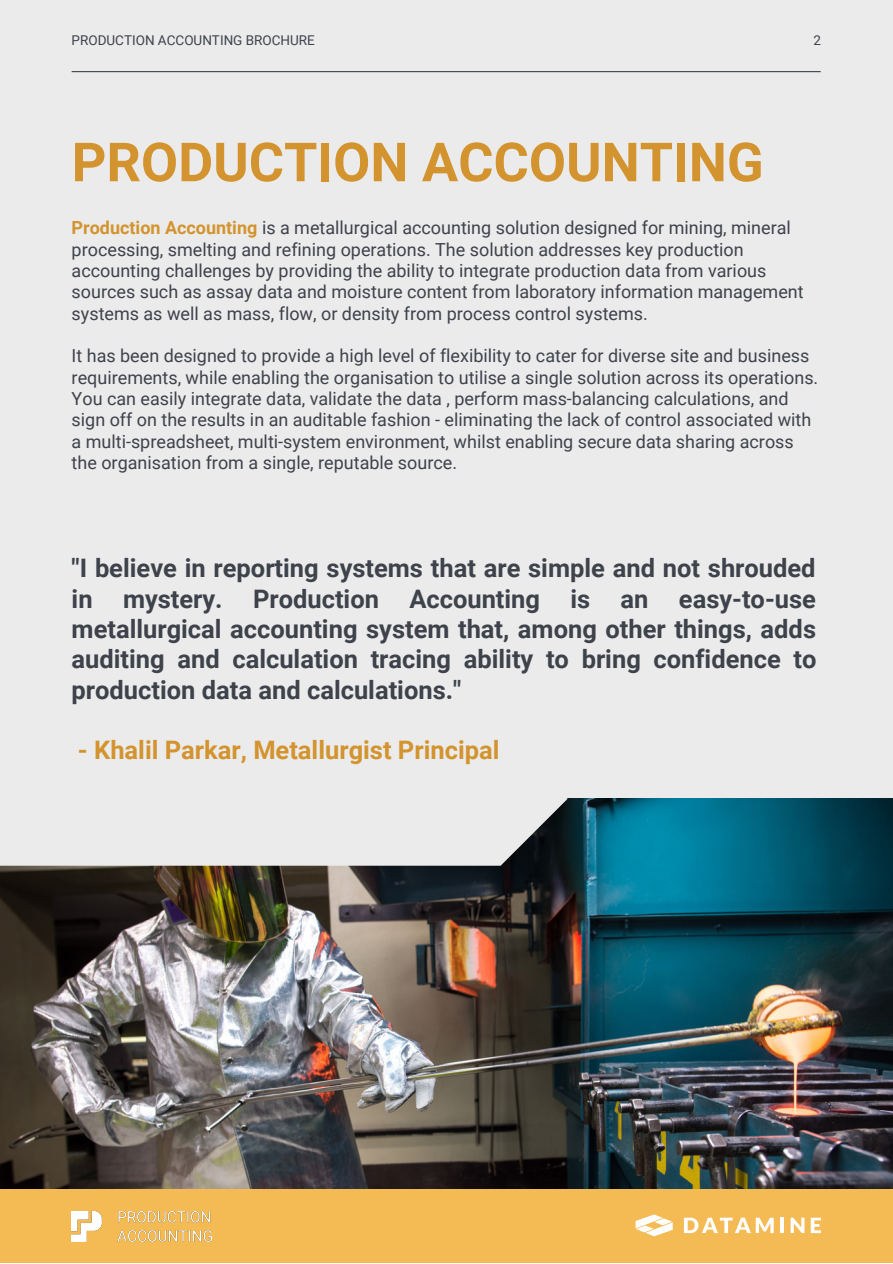
<style>
.page{position:relative;width:893px;height:1264px;background:#fff}
.page>*{position:absolute;margin:0;border:0;box-sizing:border-box;transform-origin:0 0}
.t1{font:700 54px "Roboto";color:#d3942f}
.t2{font:700 25.5px/30.3px "Roboto";color:#3e424b;text-align:justify}
.t3{font:700 25.5px "Roboto";color:#d3942f}
.t4{font:18px/21.3px "Roboto";color:#3e424b}
.t5{font:13.5px "Roboto";color:#3e424b}
.s1{font-weight:700;color:#d3942f}
</style>
<div class="page">
<div style="left:0;top:0;width:892px;height:1262px;background:#ebebeb"></div>
<img style="left:0;top:798px;width:892px;height:391px">
<div style="left:0;top:1189px;width:892px;height:73px;background:#f4ba53"></div>
<img style="left:72px;top:1211px;width:139px;height:29px">
<hr style="left:72px;top:71px;width:748px;height:1px;background:#3e424b">
<svg style="left:684px;top:1217px;width:89px;height:16px"></svg>
<hr style="left:780px;top:1217px;width:4px;height:15px;background:#fff">
<svg style="left:790px;top:1217px;width:14px;height:15px"></svg>
<svg style="left:810px;top:1217px;width:11px;height:16px"></svg>
<svg style="left:635px;top:1214px;width:37px;height:22px"></svg>
<svg style="left:0;top:798px;width:567px;height:67px"></svg>
<p class="t5" style="left:72px;top:33px;width:245px">PRODUCTION ACCOUNTING BROCHURE</p>
<p class="t5" style="left:813px;top:33px;width:9px">2</p>
<h1 class="t1" style="left:72px;top:131px;width:693px">PRODUCTION ACCOUNTING</h1>
<p class="t4" style="left:72px;top:217px;width:733px"><span class="s1">Production Accounting</span> is a metallurgical accounting solution designed for mining, mineral processing, smelting and refining operations. The solution addresses key production accounting challenges by providing the ability to integrate production data from various sources such as assay data and moisture content from laboratory information management systems as well as mass, flow, or density from process control systems.</p>
<p class="t4" style="left:72px;top:345px;width:748px">It has been designed to provide a high level of flexibility to cater for diverse site and business requirements, while enabling the organisation to utilise a single solution across its operations.<br>You can easily integrate data, validate the data , perform mass-balancing calculations, and sign off on the results in an auditable fashion - eliminating the lack of control associated with a multi-spreadsheet, multi-system environment, whilst enabling secure data sharing across the organisation from a single, reputable source.</p>
<p class="t2" style="left:72px;top:553px;width:746px">"I believe in reporting systems that are simple and not shrouded in mystery. Production Accounting is an easy-to-use metallurgical accounting system that, among other things, adds auditing and calculation tracing ability to bring confidence to production data and calculations."</p>
<h2 class="t3" style="left:78px;top:735px;width:423px">- Khalil Parkar, Metallurgist Principal</h2>
</div>
